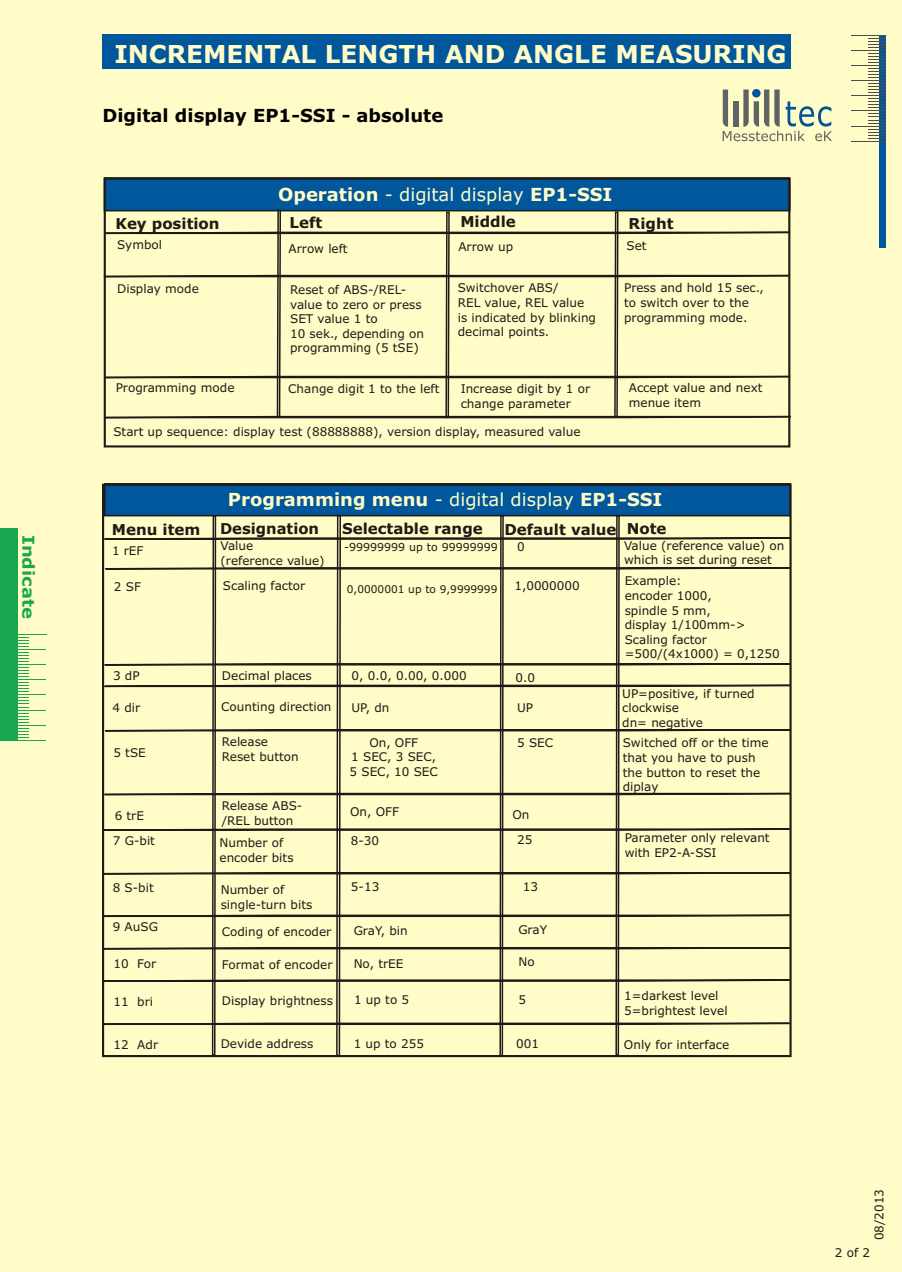
<style>
.page{position:relative;width:902px;height:1272px;background:#fff}
.page>*{position:absolute;margin:0;border:0;box-sizing:border-box;transform-origin:0 0}
.t1{font:700 24.75px "Verdana";color:#fffcc7}
.t2{font:700 18px "Verdana";color:#fffcc7}
.t3{font:700 18px "Verdana";color:#000}
.t4{font:700 16.35px "Verdana";color:#17a84f;scale:1.1 1}
.t5{font:700 15px "Verdana";color:#1f1a17}
.t6{font:12px/14.5px "Verdana";color:#1f1a17}
.t7{font:10.95px "Verdana";color:#1f1a17}
.t8{font:10.65px "Verdana";color:#1f1a17}
.s1{font-weight:400}
</style>
<div class="page">
<div style="left:0;top:1px;width:901px;height:1271px;background:#fffcc7"></div>
<div style="left:0;top:528px;width:18px;height:212px;background:#17a84f"></div>
<hr style="left:12px;top:634px;width:34px;height:1px;background:#17a84f">
<svg style="left:18px;top:637px;width:11px;height:40px"></svg>
<svg style="left:18px;top:685px;width:11px;height:53px"></svg>
<hr style="left:12px;top:649px;width:34px;height:1px;background:#17a84f">
<hr style="left:12px;top:664px;width:34px;height:1px;background:#17a84f">
<hr style="left:12px;top:679px;width:34px;height:1px;background:#17a84f">
<hr style="left:12px;top:695px;width:34px;height:1px;background:#17a84f">
<hr style="left:12px;top:710px;width:34px;height:1px;background:#17a84f">
<hr style="left:12px;top:725px;width:34px;height:1px;background:#17a84f">
<hr style="left:12px;top:740px;width:34px;height:1px;background:#17a84f">
<div style="left:879px;top:35px;width:6px;height:213px;background:#00579c"></div>
<hr style="left:851px;top:35px;width:34px;height:1px;background:#4d4d4d">
<hr style="left:851px;top:50px;width:34px;height:1px;background:#4d4d4d">
<hr style="left:851px;top:65px;width:34px;height:1px;background:#4d4d4d">
<hr style="left:851px;top:80px;width:34px;height:1px;background:#4d4d4d">
<hr style="left:851px;top:96px;width:34px;height:1px;background:#4d4d4d">
<svg style="left:722px;top:89px;width:110px;height:52px"></svg>
<svg style="left:868px;top:38px;width:17px;height:101px"></svg>
<hr style="left:851px;top:111px;width:34px;height:1px;background:#4d4d4d">
<hr style="left:851px;top:126px;width:34px;height:1px;background:#4d4d4d">
<hr style="left:851px;top:141px;width:34px;height:1px;background:#4d4d4d">
<div style="left:104px;top:178px;width:686px;height:33px;background:#00579c"></div>
<div style="left:104px;top:177px;width:686px;height:271px;border:2px solid #1f1a17"></div>
<svg style="left:103px;top:209px;width:688px;height:210px"></svg>
<div style="left:104px;top:483px;width:687px;height:33px;background:#00579c;border:2px solid #1f1a17"></div>
<div style="left:103px;top:34px;width:688px;height:34px;background:#00579c"></div>
<svg style="left:102px;top:514px;width:690px;height:543px"></svg>
<h3 class="t4" style="left:35px;top:535px;width:78px;rotate:90deg">Indicate</h3>
<h1 class="t1" style="left:114px;top:44px;width:673px">INCREMENTAL LENGTH AND ANGLE MEASURING</h1>
<h1 class="t1" style="left:149px;top:44px;width:21px">K</h1>
<h1 class="t1" style="left:317px;top:44px;width:296px">E WEG- UND WINKEL</h1>
<h1 class="t1" style="left:653px;top:44px;width:98px">SSUNG</h1>
<h2 class="t3" style="left:102px;top:108px;width:342px">Digital display EP1-SSI - absolute</h2>
<h2 class="t2" style="left:278px;top:188px;width:336px">Operation <span class="s1">- digital display</span> EP1-SSI</h2>
<p class="t5" style="left:289px;top:216px;width:34px">Left</p>
<p class="t5" style="left:460px;top:216px;width:57px">Middle</p>
<p class="t5" style="left:628px;top:217px;width:46px">Right</p>
<p class="t6" style="left:288px;top:242px;width:61px">Arrow left</p>
<p class="t6" style="left:458px;top:240px;width:56px">Arrow up</p>
<p class="t6" style="left:626px;top:239px;width:22px">Set</p>
<p class="t6" style="left:290px;top:283px;width:135px">Reset of ABS-/REL&shy;value to zero or press<br>SET value 1 to<br>10 sek., depending on programming (5 tSE)</p>
<p class="t6" style="left:458px;top:282px;width:140px">Switchover ABS/<br>REL value, REL value is indicated by blinking decimal points.</p>
<p class="t6" style="left:624px;top:282px;width:141px">Press and hold 15 sec., to switch over to the programming mode.</p>
<p class="t6" style="left:288px;top:383px;width:153px">Change digit 1 to the left</p>
<p class="t6" style="left:460px;top:383px;width:131px">Increase digit by 1 or change parameter</p>
<p class="t6" style="left:628px;top:382px;width:135px">Accept value and next menue item</p>
<p class="t5" style="left:115px;top:218px;width:106px">Key position</p>
<p class="t6" style="left:117px;top:239px;width:46px">Symbol</p>
<p class="t6" style="left:117px;top:283px;width:83px">Display mode</p>
<p class="t6" style="left:116px;top:382px;width:120px">Programming mode</p>
<p class="t6" style="left:113px;top:425px;width:468px">Start up sequence: display test (88888888), version display, measured value</p>
<h2 class="t2" style="left:228px;top:493px;width:436px">Programming menu <span class="s1">- digital display</span> EP1-SSI</h2>
<p class="t5" style="left:112px;top:523px;width:90px">Menu item</p>
<p class="t5" style="left:220px;top:523px;width:100px">Designation</p>
<p class="t5" style="left:342px;top:522px;width:142px">Selectable range</p>
<p class="t5" style="left:504px;top:524px;width:164px">Default value Note</p>
<p class="t6" style="left:112px;top:545px;width:33px">1 rEF</p>
<p class="t6" style="left:220px;top:540px;width:106px">Value<br>(reference value)</p>
<p class="t7" style="left:344px;top:542px;width:155px">-99999999 up to 99999999</p>
<p class="t6" style="left:517px;top:541px;width:9px">0</p>
<p class="t6" style="left:624px;top:539px;width:162px">Value (reference value) on which is set during reset</p>
<p class="t6" style="left:114px;top:580px;width:28px">2 SF</p>
<p class="t6" style="left:223px;top:579px;width:84px">Scaling factor</p>
<p class="t8" style="left:347px;top:585px;width:152px">0,0000001 up to 9,9999999</p>
<p class="t6" style="left:514px;top:579px;width:67px">1,0000000</p>
<p class="t6" style="left:624px;top:575px;width:157px">Example:<br>encoder 1000,<br>spindle 5 mm,<br>display 1/100mm-&gt;<br>Scaling factor =500/(4x1000) = 0,1250</p>
<p class="t6" style="left:113px;top:669px;width:28px">3 dP</p>
<p class="t6" style="left:222px;top:670px;width:91px">Decimal places</p>
<p class="t6" style="left:351px;top:670px;width:117px">0, 0.0, 0.00, 0.000</p>
<p class="t6" style="left:515px;top:671px;width:21px">0.0</p>
<p class="t6" style="left:113px;top:701px;width:29px">4 dir</p>
<p class="t6" style="left:221px;top:700px;width:112px">Counting direction</p>
<p class="t6" style="left:351px;top:702px;width:39px">UP, dn</p>
<p class="t6" style="left:517px;top:702px;width:18px">UP</p>
<p class="t6" style="left:622px;top:687px;width:134px">UP=positive, if turned clockwise<br>dn= negative</p>
<p class="t6" style="left:113px;top:747px;width:34px">5 tSE</p>
<p class="t6" style="left:222px;top:735px;width:78px">Release<br>Reset button</p>
<p class="t6" style="left:349px;top:736px;width:90px;text-align:center">On, OFF<br>1 SEC, 3 SEC,<br>5 SEC, 10 SEC</p>
<p class="t6" style="left:115px;top:809px;width:31px">6 trE</p>
<p class="t6" style="left:222px;top:800px;width:82px">Release ABS-/REL button</p>
<p class="t6" style="left:350px;top:806px;width:50px">On, OFF</p>
<p class="t6" style="left:512px;top:809px;width:19px">On</p>
<p class="t6" style="left:517px;top:736px;width:37px">5 SEC</p>
<p class="t6" style="left:622px;top:737px;width:147px">Switched off or the time that you have to push the button to reset the diplay</p>
<p class="t6" style="left:113px;top:835px;width:44px">7 G-bit</p>
<p class="t6" style="left:219px;top:837px;width:76px">Number of encoder bits</p>
<p class="t6" style="left:351px;top:834px;width:30px">8-30</p>
<p class="t6" style="left:517px;top:834px;width:17px">25</p>
<p class="t6" style="left:624px;top:832px;width:146px">Parameter only relevant with EP2-A-SSI</p>
<p class="t6" style="left:113px;top:882px;width:43px">8 S-bit</p>
<p class="t6" style="left:351px;top:880px;width:30px">5-13</p>
<p class="t6" style="left:523px;top:880px;width:17px">13</p>
<p class="t6" style="left:221px;top:883px;width:93px">Number of single-turn bits</p>
<p class="t6" style="left:113px;top:920px;width:47px">9 AuSG</p>
<p class="t6" style="left:222px;top:926px;width:111px">Coding of encoder</p>
<p class="t6" style="left:353px;top:925px;width:56px">GraY, bin</p>
<p class="t6" style="left:518px;top:923px;width:30px">GraY</p>
<p class="t6" style="left:114px;top:958px;width:44px">10 For</p>
<p class="t6" style="left:114px;top:995px;width:41px">11 bri</p>
<p class="t6" style="left:114px;top:1039px;width:46px">12 Adr</p>
<p class="t6" style="left:222px;top:958px;width:112px">Format of encoder</p>
<p class="t6" style="left:222px;top:995px;width:113px">Display brightness</p>
<p class="t6" style="left:221px;top:1037px;width:94px">Devide address</p>
<p class="t6" style="left:353px;top:957px;width:51px">No, trEE</p>
<p class="t6" style="left:354px;top:994px;width:57px">1 up to 5</p>
<p class="t6" style="left:353px;top:1037px;width:72px">1 up to 255</p>
<p class="t6" style="left:518px;top:956px;width:18px">No</p>
<p class="t6" style="left:518px;top:994px;width:9px">5</p>
<p class="t6" style="left:516px;top:1038px;width:24px">001</p>
<p class="t6" style="left:624px;top:990px;width:105px">1=darkest level<br>5=brightest level</p>
<p class="t6" style="left:624px;top:1038px;width:107px">Only for interface</p>
<p class="t6" style="left:873px;top:1240px;width:53px;rotate:-90deg">08/2013</p>
<p class="t6" style="left:835px;top:1247px;width:37px">2 of 2</p>
</div>
